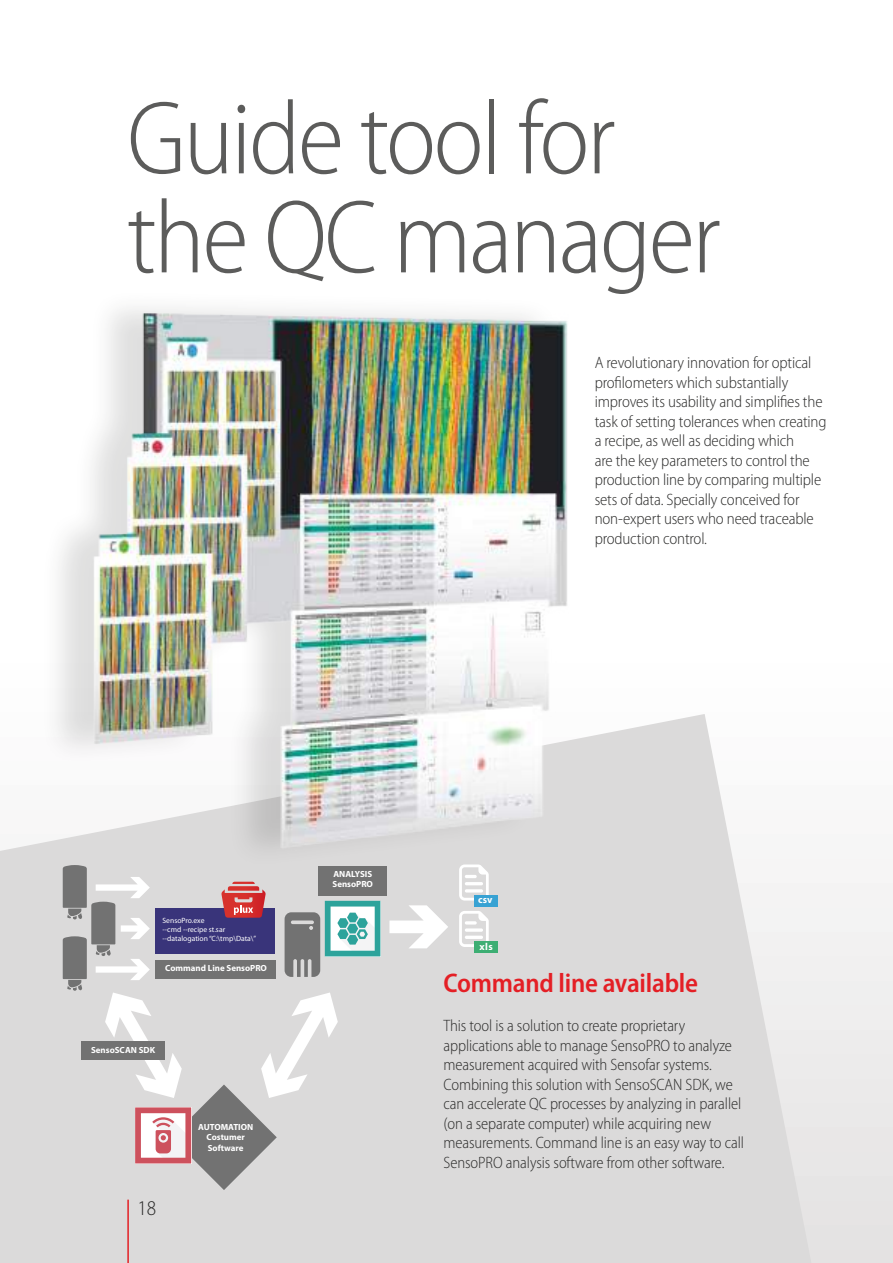
<style>
.page{position:relative;width:893px;height:1263px;background:#fff}
.page>*{position:absolute;margin:0;border:0;box-sizing:border-box;transform-origin:0 0}
.t1{font:300 semi-condensed 105px/99px "Myriad Pro";letter-spacing:-.025em;color:#5c5c5b}
.t2{font:600 semi-condensed 27px "Myriad Pro";letter-spacing:-.01em;color:#e41f25}
.t3{font:300 semi-condensed 21px "Myriad Pro";color:#2b2b2a}
.t4{font:300 semi-condensed 16.5px/19.5px "Myriad Pro";letter-spacing:-.01em;color:#2b2b2a}
.t5{font:700 10.05px "Myriad Pro";letter-spacing:.025em;color:#fff}
.t6{font:700 8.85px/10.6px "Myriad Pro";color:#fff}
.t7{font:7.65px/9.1px "Myriad Pro";color:#fff}
</style>
<div class="page">
<svg style="left:0;top:714px;width:811px;height:549px;fill:#dbdada"></svg>
<svg style="left:389px;top:905px;width:59px;height:43px"></svg>
<svg style="left:459px;top:870px;width:30px;height:30px"></svg>
<div style="left:474px;top:895px;width:23px;height:12px;background:#38a2d3"></div>
<svg style="left:459px;top:911px;width:30px;height:36px"></svg>
<div style="left:474px;top:942px;width:23px;height:11px;background:#3dae73"></div>
<div style="left:319px;top:866px;width:68px;height:29px;background:#727272"></div>
<svg style="left:63px;top:868px;width:317px;height:322px"></svg>
<div style="left:41px;top:289px;width:520px;height:579px;background:#2b2b2a;opacity:.15"></div>
<img style="left:77px;top:289px;width:507px;height:581px">
<hr style="left:127px;top:1199px;width:2px;height:64px;background:#e41f25">
<h1 class="t1" style="left:127px;top:88px;width:595px">Guide tool for the QC manager</h1>
<p class="t4" style="left:595px;top:353px;width:233px">A revolutionary innovation for optical profilometers which substantially improves its usability and simplifies the task of setting tolerances when creating a recipe, as well as deciding which<br>are the key parameters to control the production line by comparing multiple sets of data. Specially conceived for non-expert users who need traceable production control.</p>
<p class="t7" style="left:162px;top:916px;width:95px">SensoPro.exe<br>--cmd --recipe st.sar --datalogation “C:\tmp\Data\”</p>
<p class="t6" style="left:165px;top:963px;width:103px">Command Line SensoPRO</p>
<p class="t6" style="left:91px;top:1044px;width:66px">SensoSCAN SDK</p>
<p class="t3" style="left:137px;top:1196px;width:20px">18</p>
<p class="t6" style="left:198px;top:1121px;width:57px;text-align:center">AUTOMATION<br>Costumer<br>Software</p>
<p class="t6" style="left:332px;top:868px;width:42px">ANALYSIS<br>SensoPRO</p>
<p class="t5" style="left:478px;top:893px;width:16px">csv</p>
<p class="t5" style="left:479px;top:940px;width:15px">xls</p>
<h2 class="t2" style="left:443px;top:966px;width:256px">Command line available</h2>
<p class="t4" style="left:443px;top:1016px;width:302px">This tool is a solution to create proprietary applications able to manage SensoPRO to analyze measurement acquired with Sensofar systems.<br>Combining this solution with SensoSCAN SDK, we can accelerate QC processes by analyzing in parallel (on a separate computer) while acquiring new measurements. Command line is an easy way to call SensoPRO analysis software from other software.</p>
</div>
